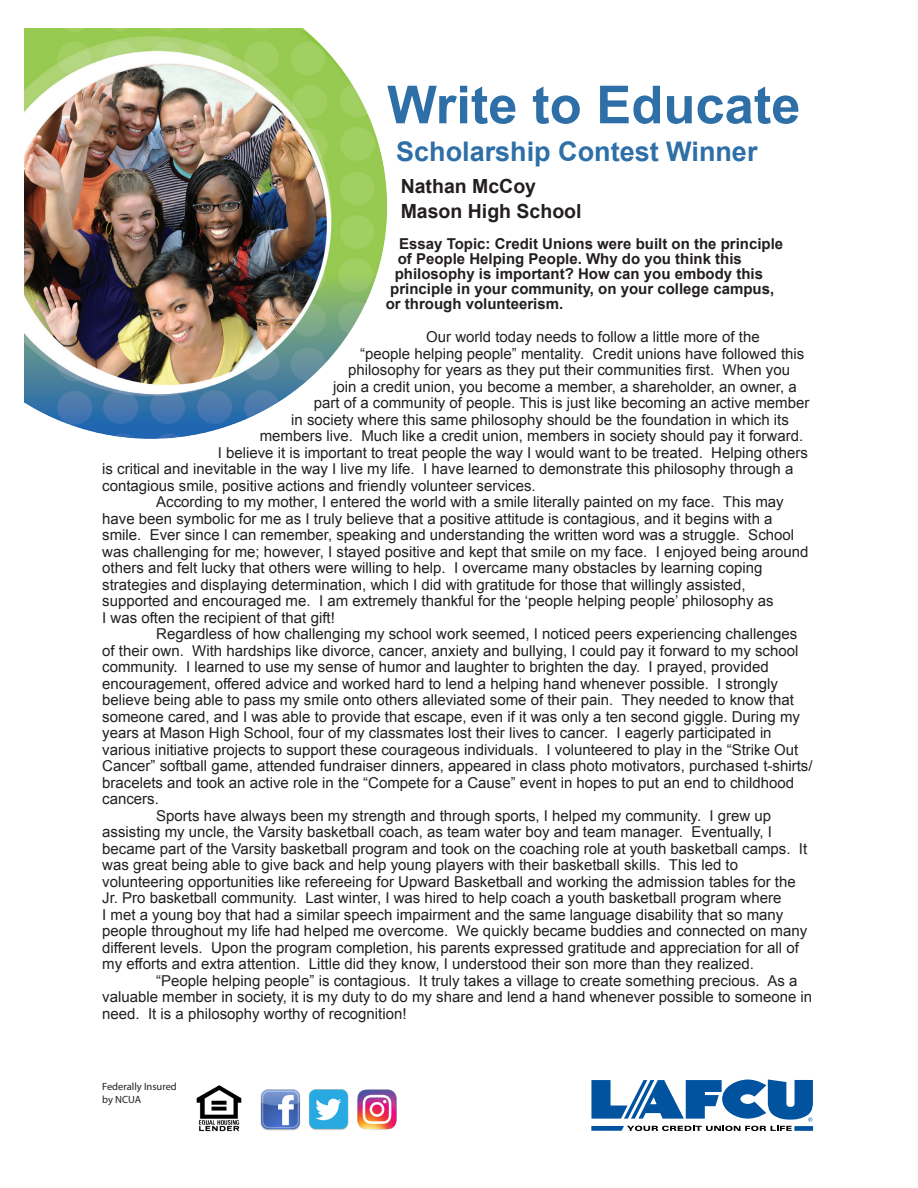
<style>
.page{position:relative;width:918px;height:1188px;background:#fff}
.page>*{position:absolute;margin:0;border:0;box-sizing:border-box;transform-origin:0 0}
.t1{font:700 52.5px "Arial";color:#2d6fa6}
.t2{font:700 27px "Arial";color:#2d6fa6}
.t3{font:700 19.5px "Arial";color:#231f20}
.t4{font:15px/16.5px "Arial";color:#231f20}
.t5{font:700 15px/15px "Arial";color:#231f20}
.t6{font:10.5px "Myriad Pro";color:#231f20}
</style>
<div class="page">
<img style="left:25px;top:29px;width:362px;height:410px">
<svg style="left:591px;top:1079px;width:222px;height:52px"></svg>
<img style="left:196px;top:1085px;width:46px;height:47px">
<img style="left:260px;top:1089px;width:137px;height:42px">
<p class="t1" style="left:387px;top:70px;width:415px">Write to Educate</p>
<p class="t2" style="left:396px;top:134px;width:363px">Scholarship Contest Winner</p>
<p class="t3" style="left:401px;top:173px;width:137px">Nathan McCoy</p>
<p class="t3" style="left:401px;top:198px;width:182px">Mason High School</p>
<p class="t5" style="left:398px;top:237px;width:387px">Essay Topic: Credit Unions were built on the principle of People Helping People. Why do you think this</p>
<p class="t5" style="left:395px;top:267px;width:370px">philosophy is important? How can you embody this</p>
<p class="t5" style="left:390px;top:282px;width:385px">principle in your community, on your college campus,</p>
<p class="t5" style="left:386px;top:297px;width:179px">or through volunteerism.</p>
<p class="t4" style="left:360px;top:329px;width:446px;text-indent:66px">Our world today needs to follow a little more of the “people helping people” mentality. Credit unions have followed this</p>
<p class="t4" style="left:348px;top:362px;width:443px">philosophy for years as they put their communities first. When you</p>
<p class="t4" style="left:333px;top:378px;width:465px">join a credit union, you become a member, a shareholder, an owner, a</p>
<p class="t4" style="left:314px;top:395px;width:497px">part of a community of people. This is just like becoming an active member</p>
<p class="t4" style="left:291px;top:411px;width:499px">in society where this same philosophy should be the foundation in which its</p>
<p class="t4" style="left:260px;top:428px;width:545px">members live. Much like a credit union, members in society should pay it forward.</p>
<p class="t4" style="left:218px;top:444px;width:592px">I believe it is important to treat people the way I would want to be treated. Helping others</p>
<p class="t4" style="left:102px;top:461px;width:693px">is critical and inevitable in the way I live my life. I have learned to demonstrate this philosophy through a</p>
<p class="t4" style="left:102px;top:477px;width:435px">contagious smile, positive actions and friendly volunteer services.</p>
<p class="t4" style="left:102px;top:494px;width:708px;text-indent:54px">According to my mother, I entered the world with a smile literally painted on my face. This may have been symbolic for me as I truly believe that a positive attitude is contagious, and it begins with a smile. Ever since I can remember, speaking and understanding the written word was a struggle. School was challenging for me; however, I stayed positive and kept that smile on my face. I enjoyed being around</p>
<p class="t4" style="left:102px;top:560px;width:662px">others and felt lucky that others were willing to help. I overcame many obstacles by learning coping</p>
<p class="t4" style="left:102px;top:576px;width:645px">strategies and displaying determination, which I did with gratitude for those that willingly assisted,</p>
<p class="t4" style="left:102px;top:593px;width:673px">supported and encouraged me. I am extremely thankful for the ‘people helping people’ philosophy as</p>
<p class="t4" style="left:102px;top:609px;width:234px">I was often the recipient of that gift!</p>
<p class="t4" style="left:102px;top:626px;width:698px;text-align:right">Regardless of how challenging my school work seemed, I noticed peers experiencing challenges<br>of their own. With hardships like divorce, cancer, anxiety and bullying, I could pay it forward to my school</p>
<p class="t4" style="left:102px;top:659px;width:668px">community. I learned to use my sense of humor and laughter to brighten the day. I prayed, provided</p>
<p class="t4" style="left:102px;top:675px;width:699px">encouragement, offered advice and worked hard to lend a helping hand whenever possible. I strongly believe being able to pass my smile onto others alleviated some of their pain. They needed to know that someone cared, and I was able to provide that escape, even if it was only a ten second giggle. During my years at Mason High School, four of my classmates lost their lives to cancer. I eagerly participated in</p>
<p class="t4" style="left:102px;top:741px;width:712px">various initiative projects to support these courageous individuals. I volunteered to play in the “Strike Out Cancer” softball game, attended fundraiser dinners, appeared in class photo motivators, purchased t-shirts/ bracelets and took an active role in the “Compete for a Cause” event in hopes to put an end to childhood cancers.</p>
<p class="t4" style="left:156px;top:807px;width:617px">Sports have always been my strength and through sports, I helped my community. I grew up</p>
<p class="t4" style="left:102px;top:824px;width:707px">assisting my uncle, the Varsity basketball coach, as team water boy and team manager. Eventually, I became part of the Varsity basketball program and took on the coaching role at youth basketball camps. It was great being able to give back and help young players with their basketball skills. This led to</p>
<p class="t4" style="left:102px;top:873px;width:707px">volunteering opportunities like refereeing for Upward Basketball and working the admission tables for the Jr. Pro basketball community. Last winter, I was hired to help coach a youth basketball program where<br>I met a young boy that had a similar speech impairment and the same language disability that so many people throughout my life had helped me overcome. We quickly became buddies and connected on many</p>
<p class="t4" style="left:102px;top:939px;width:698px">different levels. Upon the program completion, his parents expressed gratitude and appreciation for all of my efforts and extra attention. Little did they know, I understood their son more than they realized.</p>
<p class="t4" style="left:156px;top:972px;width:643px">“People helping people” is contagious. It truly takes a village to create something precious. As a</p>
<p class="t4" style="left:102px;top:989px;width:712px">valuable member in society, it is my duty to do my share and lend a hand whenever possible to someone in need. It is a philosophy worthy of recognition!</p>
<p class="t6" style="left:102px;top:1080px;width:76px">Federally Insured</p>
<p class="t6" style="left:102px;top:1093px;width:40px">by NCUA</p>
</div>
